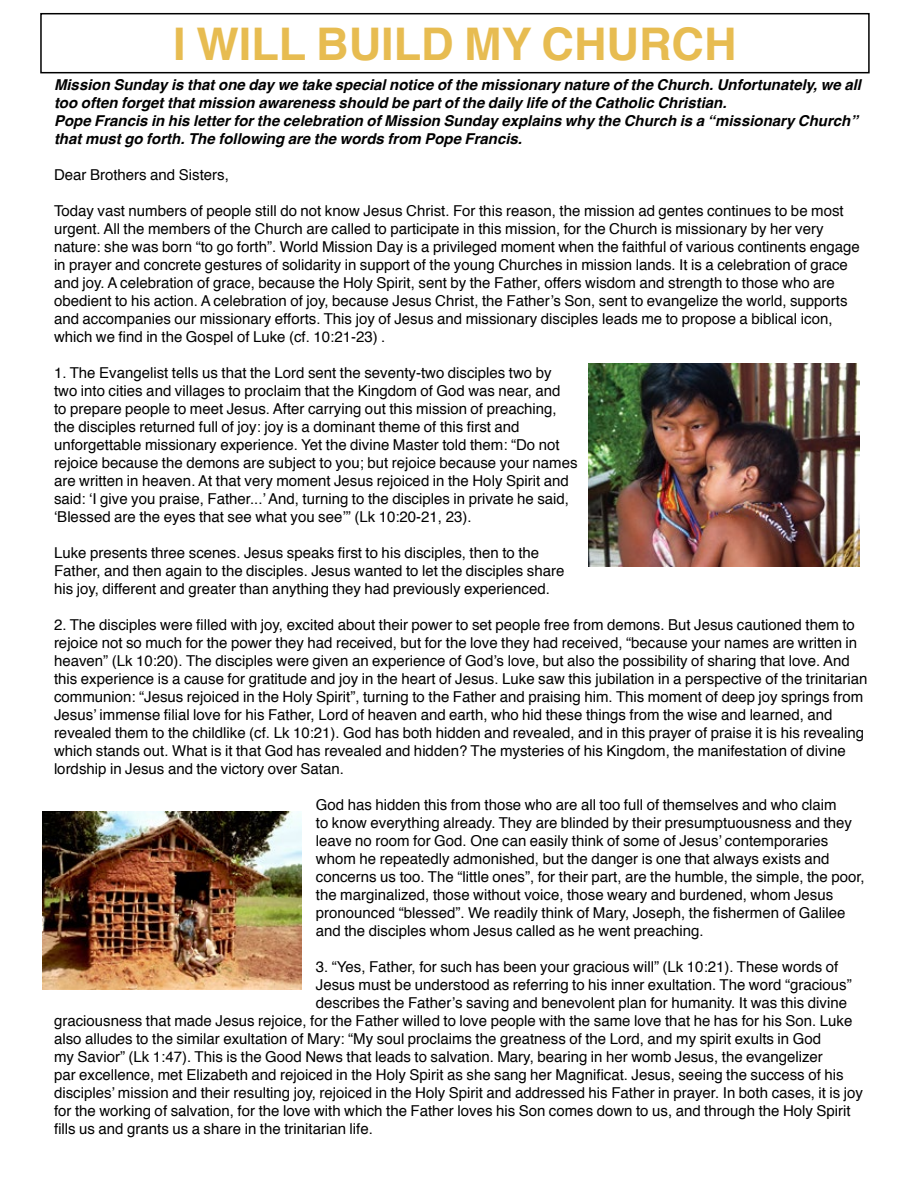
<style>
.page{position:relative;width:918px;height:1188px;background:#fff}
.page>*{position:absolute;margin:0;border:0;box-sizing:border-box;transform-origin:0 0}
.t1{font:700 45px "Helvetica";color:#e7bc51}
.t2{font:15px/18px "Helvetica";color:#000}
.t3{font:italic 700 15px/18px "Helvetica";color:#000}
</style>
<div class="page">
<div style="left:40px;top:13px;width:830px;height:60px;border:2px solid #000"></div>
<img style="left:589px;top:364px;width:271px;height:203px">
<img style="left:42px;top:811px;width:259px;height:178px">
<h1 class="t1" style="left:173px;top:8px;width:565px">I WILL BUILD MY CHURCH</h1>
<p class="t3" style="left:54px;top:76px;width:809px">Mission Sunday is that one day we take special notice of the missionary nature of the Church. Unfortunately, we all too often forget that mission awareness should be part of the daily life of the Catholic Christian.<br>Pope Francis in his letter for the celebration of Mission Sunday explains why the Church is a “missionary Church” that must go forth. The following are the words from Pope Francis.</p>
<p class="t2" style="left:54px;top:167px;width:176px">Dear Brothers and Sisters,</p>
<p class="t2" style="left:54px;top:203px;width:807px">Today vast numbers of people still do not know Jesus Christ. For this reason, the mission ad gentes continues to be most urgent. All the members of the Church are called to participate in this mission, for the Church is missionary by her very nature: she was born “to go forth”. World Mission Day is a privileged moment when the faithful of various continents engage in prayer and concrete gestures of solidarity in support of the young Churches in mission lands. It is a celebration of grace and joy. A celebration of grace, because the Holy Spirit, sent by the Father, offers wisdom and strength to those who are obedient to his action. A celebration of joy, because Jesus Christ, the Father’s Son, sent to evangelize the world, supports and accompanies our missionary efforts. This joy of Jesus and missionary disciples leads me to propose a biblical icon, which we find in the Gospel of Luke (cf. 10:21-23) .</p>
<p class="t2" style="left:54px;top:365px;width:525px">1. The Evangelist tells us that the Lord sent the seventy-two disciples two by two into cities and villages to proclaim that the Kingdom of God was near, and<br>to prepare people to meet Jesus. After carrying out this mission of preaching, the disciples returned full of joy: joy is a dominant theme of this first and unforgettable missionary experience. Yet the divine Master told them: “Do not rejoice because the demons are subject to you; but rejoice because your names are written in heaven. At that very moment Jesus rejoiced in the Holy Spirit and said: ‘I give you praise, Father...’ And, turning to the disciples in private he said, ‘Blessed are the eyes that see what you see’” (Lk 10:20-21, 23).</p>
<p class="t2" style="left:54px;top:545px;width:512px">Luke presents three scenes. Jesus speaks first to his disciples, then to the<br>Father, and then again to the disciples. Jesus wanted to let the disciples share his joy, different and greater than anything they had previously experienced.</p>
<p class="t2" style="left:54px;top:617px;width:815px">2. The disciples were filled with joy, excited about their power to set people free from demons. But Jesus cautioned them to rejoice not so much for the power they had received, but for the love they had received, “because your names are written in heaven” (Lk 10:20). The disciples were given an experience of God’s love, but also the possibility of sharing that love. And this experience is a cause for gratitude and joy in the heart of Jesus. Luke saw this jubilation in a perspective of the trinitarian communion: “Jesus rejoiced in the Holy Spirit”, turning to the Father and praising him. This moment of deep joy springs from Jesus’ immense filial love for his Father, Lord of heaven and earth, who hid these things from the wise and learned, and revealed them to the childlike (cf. Lk 10:21). God has both hidden and revealed, and in this prayer of praise it is his revealing which stands out. What is it that God has revealed and hidden? The mysteries of his Kingdom, the manifestation of divine lordship in Jesus and the victory over Satan.</p>
<p class="t2" style="left:316px;top:797px;width:550px">God has hidden this from those who are all too full of themselves and who claim<br>to know everything already. They are blinded by their presumptuousness and they leave no room for God. One can easily think of some of Jesus’ contemporaries whom he repeatedly admonished, but the danger is one that always exists and concerns us too. The “little ones”, for their part, are the humble, the simple, the poor, the marginalized, those without voice, those weary and burdened, whom Jesus pronounced “blessed”. We readily think of Mary, Joseph, the fishermen of Galilee and the disciples whom Jesus called as he went preaching.</p>
<p class="t2" style="left:316px;top:959px;width:524px">3. “Yes, Father, for such has been your gracious will” (Lk 10:21). These words of</p>
<p class="t2" style="left:316px;top:977px;width:537px">Jesus must be understood as referring to his inner exultation. The word “gracious”</p>
<p class="t2" style="left:316px;top:995px;width:533px">describes the Father’s saving and benevolent plan for humanity. It was this divine</p>
<p class="t2" style="left:54px;top:1013px;width:800px">graciousness that made Jesus rejoice, for the Father willed to love people with the same love that he has for his Son. Luke</p>
<p class="t2" style="left:54px;top:1031px;width:769px">also alludes to the similar exultation of Mary: “My soul proclaims the greatness of the Lord, and my spirit exults in God</p>
<p class="t2" style="left:54px;top:1049px;width:770px">my Savior” (Lk 1:47). This is the Good News that leads to salvation. Mary, bearing in her womb Jesus, the evangelizer</p>
<p class="t2" style="left:54px;top:1067px;width:791px">par excellence, met Elizabeth and rejoiced in the Holy Spirit as she sang her Magnificat. Jesus, seeing the success of his</p>
<p class="t2" style="left:54px;top:1085px;width:811px">disciples’ mission and their resulting joy, rejoiced in the Holy Spirit and addressed his Father in prayer. In both cases, it is joy</p>
<p class="t2" style="left:54px;top:1103px;width:798px">for the working of salvation, for the love with which the Father loves his Son comes down to us, and through the Holy Spirit</p>
<p class="t2" style="left:54px;top:1121px;width:320px">fills us and grants us a share in the trinitarian life.</p>
</div>
